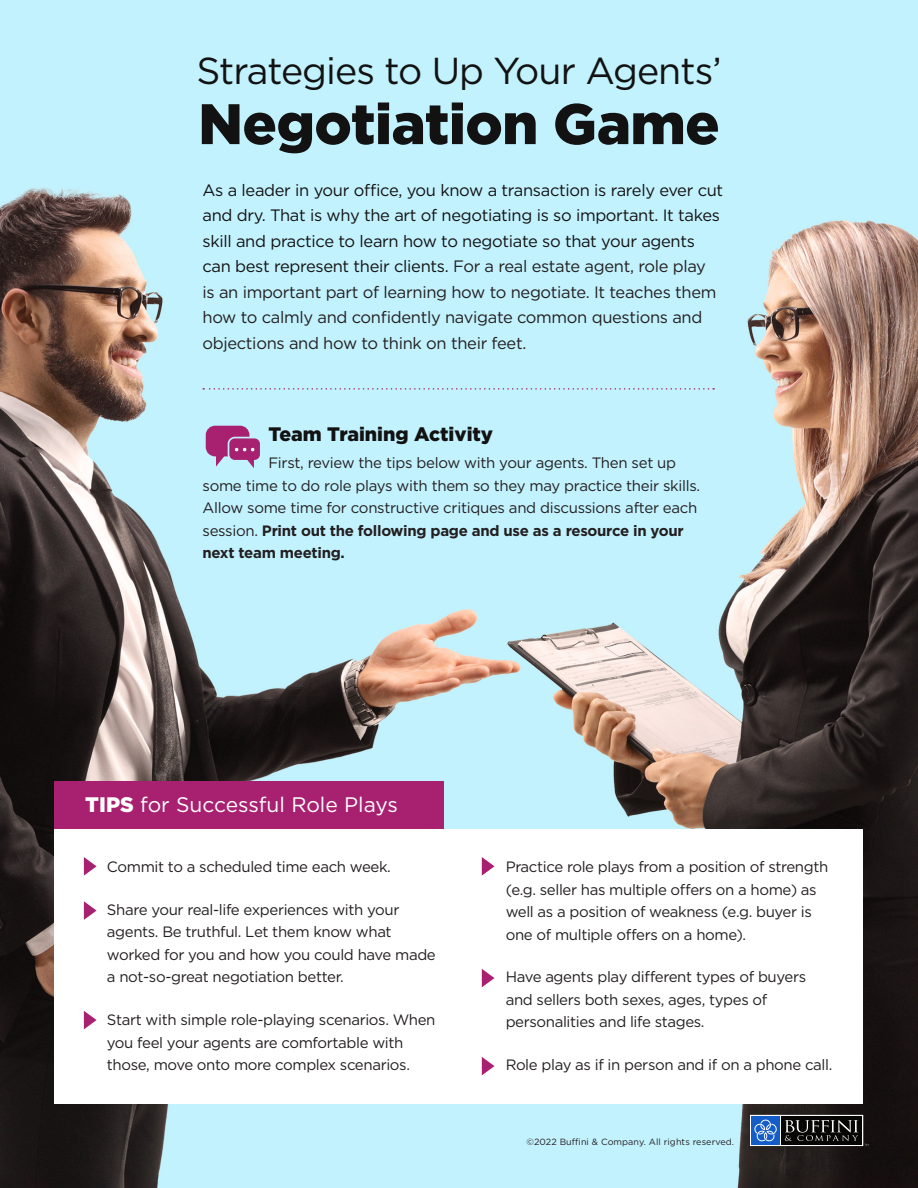
<style>
.page{position:relative;width:918px;height:1188px;background:#fff}
.page>*{position:absolute;margin:0;border:0;box-sizing:border-box;transform-origin:0 0}
.t1{font:900 57px "Gotham";letter-spacing:-.01em;color:#131212}
.t2{font:37.5px "Gotham";letter-spacing:-.025em;color:#131212}
.t3{font:21px "Gotham";color:#fff}
.t4{font:900 19.5px "Gotham";color:#131212}
.t5{font:16.5px/25.5px "Gotham";letter-spacing:-.02em;color:#131212}
.t6{font:15px/22.5px "Gotham";letter-spacing:-.025em;color:#231f20}
.t7{font:9px "Gotham";letter-spacing:.01em;color:#231f20}
.s1{color:#231f20}
.s2{font-weight:700}
.s3{font-weight:900}
</style>
<div class="page">
<img style="left:0;top:0;width:918px;height:1188px">
<div style="left:54px;top:829px;width:808px;height:274px;background:#fff"></div>
<svg style="left:203px;top:388px;width:511px;height:2px"></svg>
<div style="left:54px;top:782px;width:390px;height:47px;background:#a82171"></div>
<div style="left:206px;top:426px;width:43px;height:30px;background:#a82171;border-radius:9px"></div>
<svg style="left:216px;top:437px;width:46px;height:36px"></svg>
<svg style="left:84px;top:857px;width:13px;height:19px"></svg>
<svg style="left:482px;top:857px;width:13px;height:19px"></svg>
<svg style="left:482px;top:969px;width:13px;height:18px"></svg>
<svg style="left:482px;top:1057px;width:13px;height:18px"></svg>
<svg style="left:84px;top:901px;width:13px;height:19px"></svg>
<svg style="left:84px;top:1011px;width:13px;height:18px"></svg>
<div style="left:750px;top:1115px;width:113px;height:31px;background:#fff"></div>
<div style="left:751px;top:1116px;width:29px;height:29px;background:#145cc7"></div>
<svg style="left:754px;top:1119px;width:23px;height:23px"></svg>
<div style="left:781px;top:1116px;width:81px;height:29px;background:#080505"></div>
<svg style="left:785px;top:1120px;width:73px;height:21px"></svg>
<p class="t2" style="left:196px;top:47px;width:527px">Strategies to Up Your Agents’</p>
<p class="t1" style="left:198px;top:85px;width:523px">Negotiation Game</p>
<p class="t5" style="left:202px;top:177px;width:522px">As a leader in your office, you know a transaction is rarely ever cut and dry. That is why the art of negotiating is so important. It takes skill and practice to learn how to negotiate so that your agents can best represent their clients. <span class="s1">For a real estate agent, role play<br>is an important part of learning how to negotiate. It teaches them how to calmly and confidently navigate common questions and objections and how to think on their feet.</span></p>
<p class="t4" style="left:268px;top:421px;width:226px">Team Training Activity</p>
<p class="t6" style="left:202px;top:451px;width:499px;text-indent:66px">First, review the tips below with your agents. Then set up some time to do role plays with them so they may practice their skills.<br>Allow some time for constructive critiques and discussions after each session. <span class="s2">Print out the following page and use as a resource in your next team meeting.</span></p>
<p class="t3" style="left:85px;top:792px;width:314px"><span class="s3">TIPS</span> for Successful Role Plays</p>
<p class="t6" style="left:107px;top:855px;width:285px">Commit to a scheduled time each week.</p>
<p class="t6" style="left:107px;top:898px;width:330px">Share your real-life experiences with your agents. Be truthful. Let them know what worked for you and how you could have made a not-so-great negotiation better.</p>
<p class="t6" style="left:107px;top:1008px;width:330px">Start with simple role-playing scenarios. When you feel your agents are comfortable with those, move onto more complex scenarios.</p>
<p class="t6" style="left:506px;top:855px;width:324px">Practice role plays from a position of strength (e.g. seller has multiple offers on a home) as well as a position of weakness (e.g. buyer is one of multiple offers on a home).</p>
<p class="t6" style="left:506px;top:966px;width:302px">Have agents play different types of buyers and sellers both sexes, ages, types of personalities and life stages.</p>
<p class="t6" style="left:506px;top:1053px;width:328px">Role play as if in person and if on a phone call.</p>
<p class="t7" style="left:527px;top:1136px;width:209px">©2022 Buffini &amp; Company. All rights reserved.</p>
</div>
